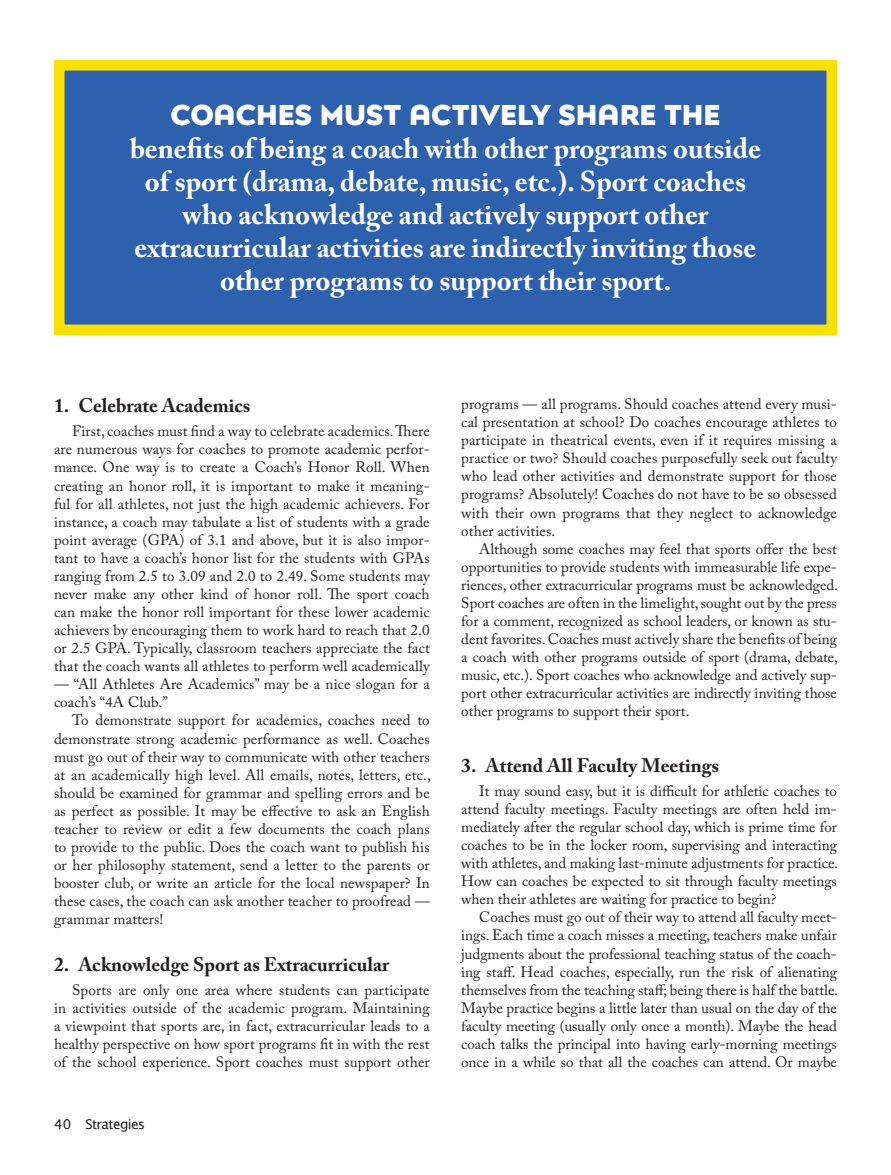
<style>
.page{position:relative;width:891px;height:1175px;background:#fff}
.page>*{position:absolute;margin:0;border:0;box-sizing:border-box;transform-origin:0 0}
.t1{font:700 28.5px/33px "Adobe Caslon Pro";color:#fff;text-align:center}
.t2{font:900 28.5px "Posterama 1919";color:#fff}
.t3{font:700 19.5px "Adobe Caslon Pro";color:#231f20}
.t4{font:15px/18px "Adobe Caslon Pro";letter-spacing:.01em;color:#231f20;text-align:justify}
.t5{font:13.5px "Lucida Sans Unicode";letter-spacing:-.04em;color:#231f20}
</style>
<div class="page">
<div style="left:59px;top:65px;width:773px;height:265px;background:#2d61ae"></div>
<div style="left:54px;top:60px;width:783px;height:275px;border:10px solid #fbe005"></div>
<h1 class="t2" style="left:171px;top:95px;width:551px">COACHES MUST ACTIVELY SHARE THE</h1>
<p class="t1" style="left:130px;top:132px;width:632px">benefits of being a coach with other programs outside of sport (drama, debate, music, etc.). Sport coaches who acknowledge and actively support other extracurricular activities are indirectly inviting those other programs to support their sport.</p>
<h2 class="t3" style="left:54px;top:394px;width:198px">1. Celebrate Academics</h2>
<p class="t4" style="left:54px;top:422px;width:377px;text-indent:18px">First, coaches must find a way to celebrate academics. There are numerous ways for coaches to promote academic perfor&shy;mance. One way is to create a Coach’s Honor Roll. When creating an honor roll, it is important to make it meaning&shy;ful for all athletes, not just the high academic achievers. For instance, a coach may tabulate a list of students with a grade point average (GPA) of 3.1 and above, but it is also impor&shy;tant to have a coach’s honor list for the students with GPAs ranging from 2.5 to 3.09 and 2.0 to 2.49. Some students may never make any other kind of honor roll. The sport coach can make the honor roll important for these lower academic achievers by encouraging them to work hard to reach that 2.0 or 2.5 GPA. Typically, classroom teachers appreciate the fact that the coach wants all athletes to perform well academically</p>
<p class="t4" style="left:54px;top:675px;width:377px">— “All Athletes Are Academics” may be a nice slogan for a coach’s “4A Club.”</p>
<p class="t4" style="left:54px;top:711px;width:378px;text-indent:18px">To demonstrate support for academics, coaches need to demonstrate strong academic performance as well. Coaches must go out of their way to communicate with other teachers at an academically high level. All emails, notes, letters, etc., should be examined for grammar and spelling errors and be as perfect as possible. It may be effective to ask an English teacher to review or edit a few documents the coach plans to provide to the public. Does the coach want to publish his or her philosophy statement, send a letter to the parents or booster club, or write an article for the local newspaper? In these cases, the coach can ask another teacher to proofread — grammar matters!</p>
<h2 class="t3" style="left:54px;top:952px;width:337px">2. Acknowledge Sport as Extracurricular</h2>
<p class="t4" style="left:54px;top:980px;width:377px;text-indent:18px">Sports are only one area where students can participate in activities outside of the academic program. Maintaining a viewpoint that sports are, in fact, extracurricular leads to a healthy perspective on how sport programs fit in with the rest of the school experience. Sport coaches must support other</p>
<p class="t5" style="left:54px;top:1113px;width:93px">40 Strategies</p>
<p class="t4" style="left:461px;top:395px;width:377px">programs — all programs. Should coaches attend every musi&shy;cal presentation at school? Do coaches encourage athletes to participate in theatrical events, even if it requires missing a practice or two? Should coaches purposefully seek out faculty who lead other activities and demonstrate support for those programs? Absolutely! Coaches do not have to be so obsessed with their own programs that they neglect to acknowledge other activities.</p>
<p class="t4" style="left:461px;top:539px;width:378px;text-indent:18px">Although some coaches may feel that sports offer the best opportunities to provide students with immeasurable life expe&shy;riences, other extracurricular programs must be acknowledged.<br>Sport coaches are often in the limelight, sought out by the press for a comment, recognized as school leaders, or known as stu&shy;dent favorites. Coaches must actively share the benefits of being a coach with other programs outside of sport (drama, debate, music, etc.). Sport coaches who acknowledge and actively sup&shy;port other extracurricular activities are indirectly inviting those other programs to support their sport.</p>
<h2 class="t3" style="left:461px;top:753px;width:259px">3. Attend All Faculty Meetings</h2>
<p class="t4" style="left:461px;top:781px;width:378px;text-indent:18px">It may sound easy, but it is difficult for athletic coaches to attend faculty meetings. Faculty meetings are often held im&shy;mediately after the regular school day, which is prime time for coaches to be in the locker room, supervising and interacting with athletes, and making last-minute adjustments for practice.<br>How can coaches be expected to sit through faculty meetings when their athletes are waiting for practice to begin?</p>
<p class="t4" style="left:461px;top:908px;width:378px;text-indent:18px">Coaches must go out of their way to attend all faculty meet&shy;ings. Each time a coach misses a meeting, teachers make unfair judgments about the professional teaching status of the coach&shy;ing staff. Head coaches, especially, run the risk of alienating themselves from the teaching staff; being there is half the battle.<br>Maybe practice begins a little later than usual on the day of the faculty meeting (usually only once a month). Maybe the head coach talks the principal into having early-morning meetings once in a while so that all the coaches can attend. Or maybe</p>
</div>
